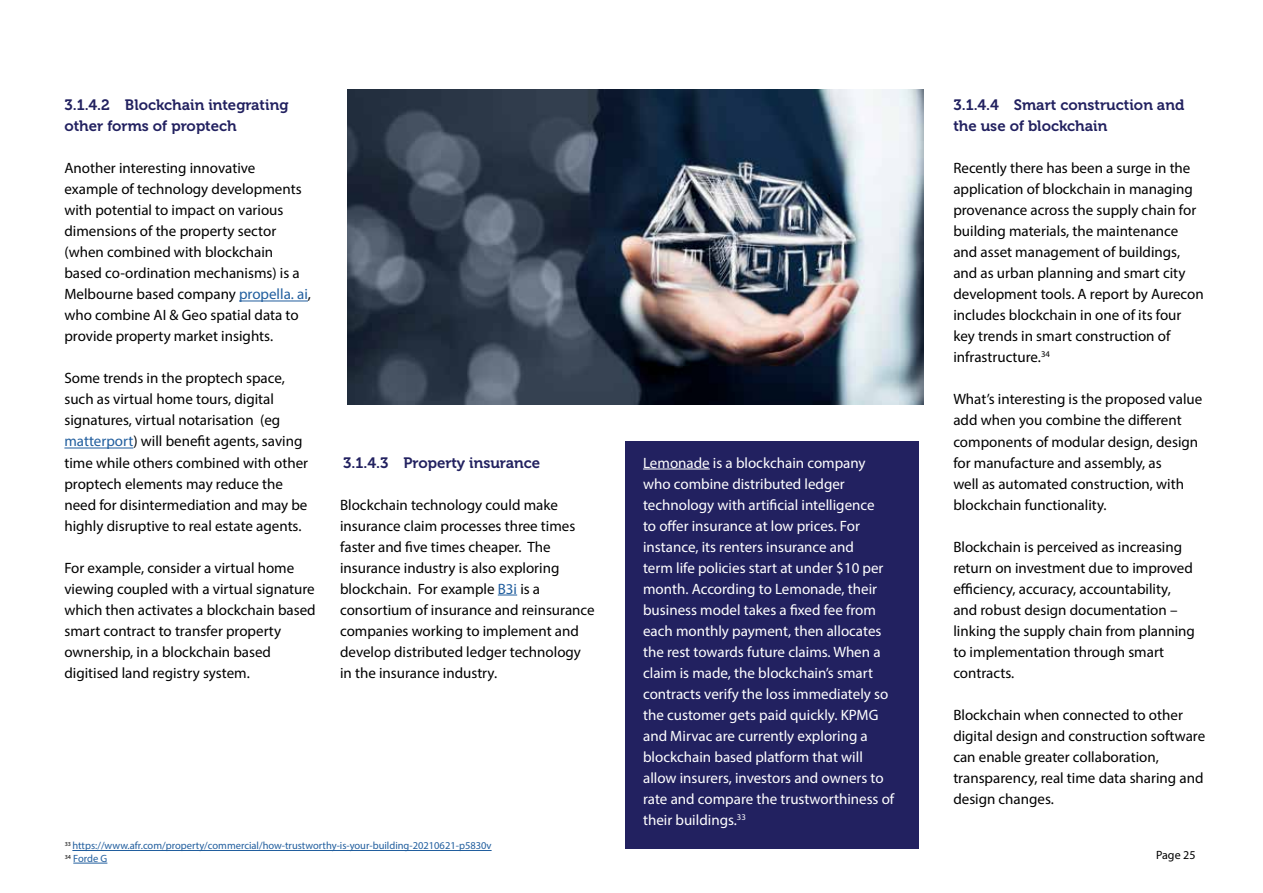
<style>
.page{position:relative;width:1263px;height:893px;background:#fff}
.page>*{position:absolute;margin:0;border:0;box-sizing:border-box;transform-origin:0 0}
.t1{font:15px/21px "Myriad Pro";color:#000}
.t2{font:15px/21px "Myriad Pro";color:#fff}
.t3{font:15px/21px "Museo 700";color:#222160}
.t4{font:12px "Myriad Pro";color:#000}
.t5{font:10.5px/12.6px "Myriad Pro";color:#215e9e}
.s1{color:#215e9e}
</style>
<div class="page">
<div style="left:626px;top:441px;width:293px;height:407px;background:#222160"></div>
<hr style="left:239px;top:301px;width:69px;height:1px;background:#215e9e">
<hr style="left:64px;top:448px;width:69px;height:1px;background:#215e9e">
<svg style="left:498px;top:595px;width:19px;height:1px"></svg>
<hr style="left:72px;top:850px;width:420px;height:1px;background:#215e9e">
<hr style="left:73px;top:863px;width:34px;height:1px;background:#215e9e">
<hr style="left:643px;top:469px;width:67px;height:1px;background:#fff">
<img style="left:348px;top:89px;width:575px;height:315px">
<p class="t3" style="left:64px;top:95px;width:226px">3.1.4.2 Blockchain integrating other forms of proptech</p>
<p class="t1" style="left:64px;top:158px;width:248px">Another interesting innovative example of technology developments with potential to impact on various dimensions of the property sector (when combined with blockchain based co-ordination mechanisms) is a Melbourne based company <span class="s1">propella. ai</span>, who combine AI &amp; Geo spatial data to provide property market insights.</p>
<p class="t1" style="left:64px;top:368px;width:245px">Some trends in the proptech space, such as virtual home tours, digital signatures, virtual notarisation (eg <span class="s1">matterport</span>) will benefit agents, saving time while others combined with other proptech elements may reduce the need for disintermediation and may be highly disruptive to real estate agents.</p>
<p class="t1" style="left:64px;top:557px;width:253px">For example, consider a virtual home viewing coupled with a virtual signature which then activates a blockchain based smart contract to transfer property ownership, in a blockchain based digitised land registry system.</p>
<p class="t3" style="left:343px;top:452px;width:198px">3.1.4.3 Property insurance</p>
<p class="t1" style="left:340px;top:494px;width:256px">Blockchain technology could make insurance claim processes three times faster and five times cheaper. The insurance industry is also exploring blockchain. For example <span class="s1">B3i</span> is a consortium of insurance and reinsurance companies working to implement and develop distributed ledger technology in the insurance industry.</p>
<p class="t5" style="left:65px;top:839px;width:428px"><sup>33</sup> https://www.afr.com/property/commercial/how-trustworthy-is-your-building-20210621-p5830v<br><sup>34</sup> Forde G</p>
<p class="t2" style="left:643px;top:452px;width:253px">Lemonade is a blockchain company who combine distributed ledger technology with artificial intelligence<br>to offer insurance at low prices. For instance, its renters insurance and<br>term life policies start at under $10 per month. According to Lemonade, their business model takes a fixed fee from each monthly payment, then allocates the rest towards future claims. When a claim is made, the blockchain’s smart contracts verify the loss immediately so the customer gets paid quickly. KPMG and Mirvac are currently exploring a blockchain based platform that will allow insurers, investors and owners to rate and compare the trustworthiness of their buildings.<sup>33</sup></p>
<p class="t3" style="left:953px;top:95px;width:232px">3.1.4.4 Smart construction and the use of blockchain</p>
<p class="t1" style="left:953px;top:158px;width:252px">Recently there has been a surge in the application of blockchain in managing provenance across the supply chain for building materials, the maintenance and asset management of buildings, and as urban planning and smart city development tools. A report by Aurecon includes blockchain in one of its four key trends in smart construction of infrastructure.<sup>34</sup></p>
<p class="t1" style="left:953px;top:389px;width:250px">What’s interesting is the proposed value add when you combine the different components of modular design, design for manufacture and assembly, as<br>well as automated construction, with blockchain functionality.</p>
<p class="t1" style="left:953px;top:536px;width:243px">Blockchain is perceived as increasing return on investment due to improved efficiency, accuracy, accountability, and robust design documentation – linking the supply chain from planning to implementation through smart contracts.</p>
<p class="t1" style="left:953px;top:704px;width:253px">Blockchain when connected to other digital design and construction software can enable greater collaboration, transparency, real time data sharing and design changes.</p>
<p class="t4" style="left:1156px;top:848px;width:41px">Page 25</p>
</div>
